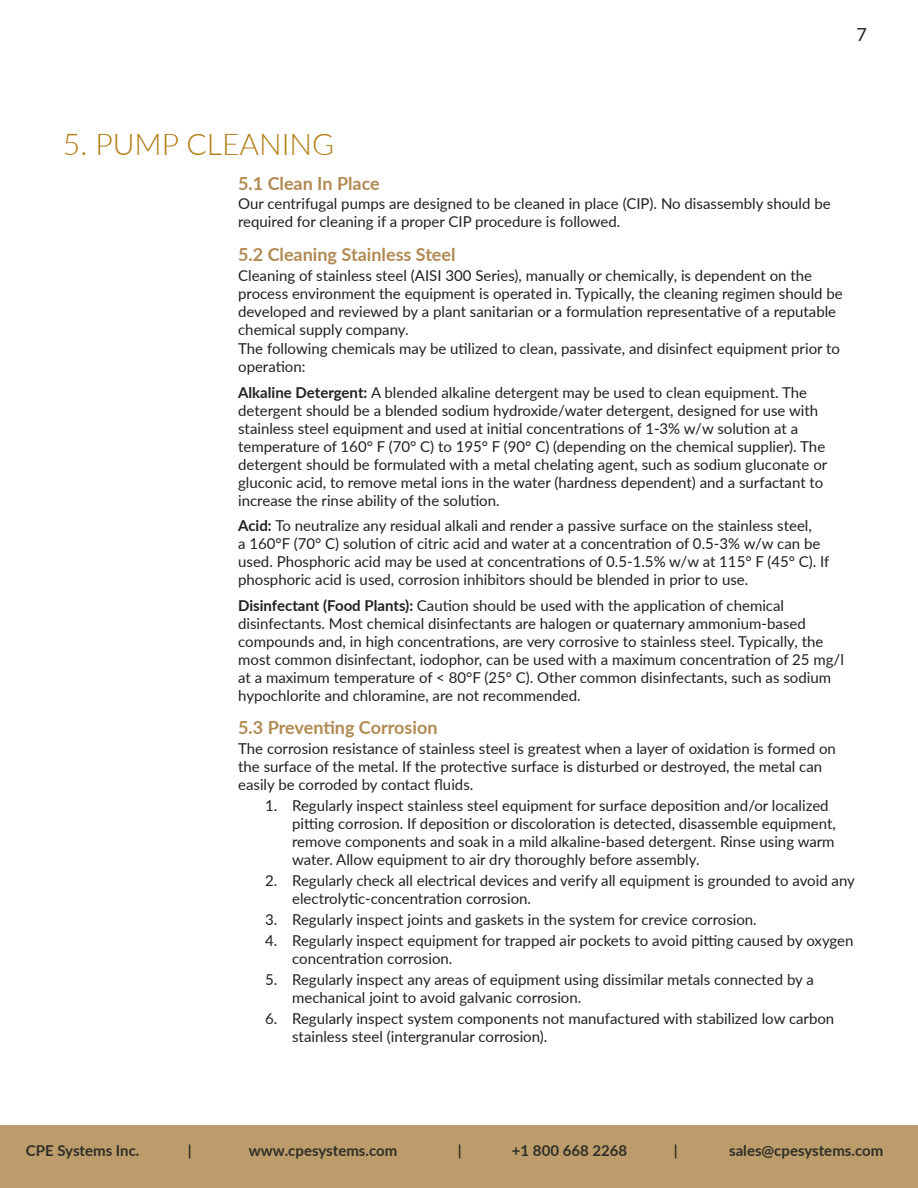
<style>
.page{position:relative;width:918px;height:1188px;background:#fff}
.page>*{position:absolute;margin:0;border:0;box-sizing:border-box;transform-origin:0 0}
.Title_1{font:300 30px "Lato";color:#b17d15}
.Subtitle{font:700 18px "Lato";color:#b18a52}
.t1{font:18px "Lato";color:#231f20}
.In_text_subsubtitle{font:15px/18px "Lato";color:#231f20}
.t2{font:700 15px "Lato";color:#2e2e26}
.s1{font-weight:700}
</style>
<div class="page">
<div style="left:0;top:1126px;width:918px;height:62px;background:#bc9c6b"></div>
<p class="t1" style="left:856px;top:22px;width:12px">7</p>
<p class="Title_1" style="left:63px;top:124px;width:273px">5. PUMP CLEANING</p>
<p class="Subtitle" style="left:238px;top:170px;width:143px">5.1 Clean In Place</p>
<p class="In_text_subsubtitle" style="left:238px;top:194px;width:594px">Our centrifugal pumps are designed to be cleaned in place (CIP). No disassembly should be required for cleaning if a proper CIP procedure is followed.</p>
<p class="Subtitle" style="left:238px;top:241px;width:219px">5.2 Cleaning Stainless Steel</p>
<p class="In_text_subsubtitle" style="left:238px;top:266px;width:606px">Cleaning of stainless steel (AISI 300 Series), manually or chemically, is dependent on the process environment the equipment is operated in. Typically, the cleaning regimen should be developed and reviewed by a plant sanitarian or a formulation representative of a reputable chemical supply company.</p>
<p class="In_text_subsubtitle" style="left:238px;top:339px;width:603px">The following chemicals may be utilized to clean, passivate, and disinfect equipment prior to operation:</p>
<p class="In_text_subsubtitle" style="left:238px;top:383px;width:591px"><span class="s1">Alkaline Detergent:</span> A blended alkaline detergent may be used to clean equipment. The detergent should be a blended sodium hydroxide/water detergent, designed for use with stainless steel equipment and used at initial concentrations of 1-3% w/w solution at a temperature of 160° F (70° C) to 195° F (90° C) (depending on the chemical supplier). The detergent should be formulated with a metal chelating agent, such as sodium gluconate or gluconic acid, to remove metal ions in the water (hardness dependent) and a surfactant to increase the rinse ability of the solution.</p>
<p class="In_text_subsubtitle" style="left:238px;top:516px;width:593px"><span class="s1">Acid:</span> To neutralize any residual alkali and render a passive surface on the stainless steel,<br>a 160°F (70° C) solution of citric acid and water at a concentration of 0.5-3% w/w can be used. Phosphoric acid may be used at concentrations of 0.5-1.5% w/w at 115° F (45° C). If phosphoric acid is used, corrosion inhibitors should be blended in prior to use.</p>
<p class="In_text_subsubtitle" style="left:238px;top:596px;width:607px"><span class="s1">Disinfectant (Food Plants):</span> Caution should be used with the application of chemical disinfectants. Most chemical disinfectants are halogen or quaternary ammonium-based compounds and, in high concentrations, are very corrosive to stainless steel. Typically, the most common disinfectant, iodophor, can be used with a maximum concentration of 25 mg/l at a maximum temperature of &lt; 80°F (25° C). Other common disinfectants, such as sodium hypochlorite and chloramine, are not recommended.</p>
<p class="Subtitle" style="left:238px;top:714px;width:201px">5.3 Preventing Corrosion</p>
<p class="In_text_subsubtitle" style="left:238px;top:739px;width:599px">The corrosion resistance of stainless steel is greatest when a layer of oxidation is formed on the surface of the metal. If the protective surface is disturbed or destroyed, the metal can easily be corroded by contact fluids.</p>
<p class="In_text_subsubtitle" style="left:292px;top:796px;width:545px;text-indent:-27px">1. Regularly inspect stainless steel equipment for surface deposition and/or localized pitting corrosion. If deposition or discoloration is detected, disassemble equipment, remove components and soak in a mild alkaline-based detergent. Rinse using warm water. Allow equipment to air dry thoroughly before assembly.</p>
<p class="In_text_subsubtitle" style="left:292px;top:871px;width:564px;text-indent:-27px">2. Regularly check all electrical devices and verify all equipment is grounded to avoid any electrolytic-concentration corrosion.</p>
<p class="In_text_subsubtitle" style="left:265px;top:910px;width:493px">3. Regularly inspect joints and gaskets in the system for crevice corrosion.</p>
<p class="In_text_subsubtitle" style="left:292px;top:931px;width:563px;text-indent:-27px">4. Regularly inspect equipment for trapped air pockets to avoid pitting caused by oxygen concentration corrosion.</p>
<p class="In_text_subsubtitle" style="left:292px;top:970px;width:523px;text-indent:-27px">5. Regularly inspect any areas of equipment using dissimilar metals connected by a mechanical joint to avoid galvanic corrosion.</p>
<p class="In_text_subsubtitle" style="left:292px;top:1009px;width:544px;text-indent:-27px">6. Regularly inspect system components not manufactured with stabilized low carbon stainless steel (intergranular corrosion).</p>
<p class="t2" style="left:26px;top:1139px;width:115px">CPE Systems Inc.</p>
<p class="t2" style="left:188px;top:1139px;width:5px">|</p>
<p class="t2" style="left:249px;top:1139px;width:150px">www.cpesystems.com</p>
<p class="t2" style="left:458px;top:1139px;width:5px">|</p>
<p class="t2" style="left:512px;top:1139px;width:117px">+1 800 668 2268</p>
<p class="t2" style="left:674px;top:1139px;width:5px">|</p>
<p class="t2" style="left:729px;top:1139px;width:156px">sales@cpesystems.com</p>
</div>
